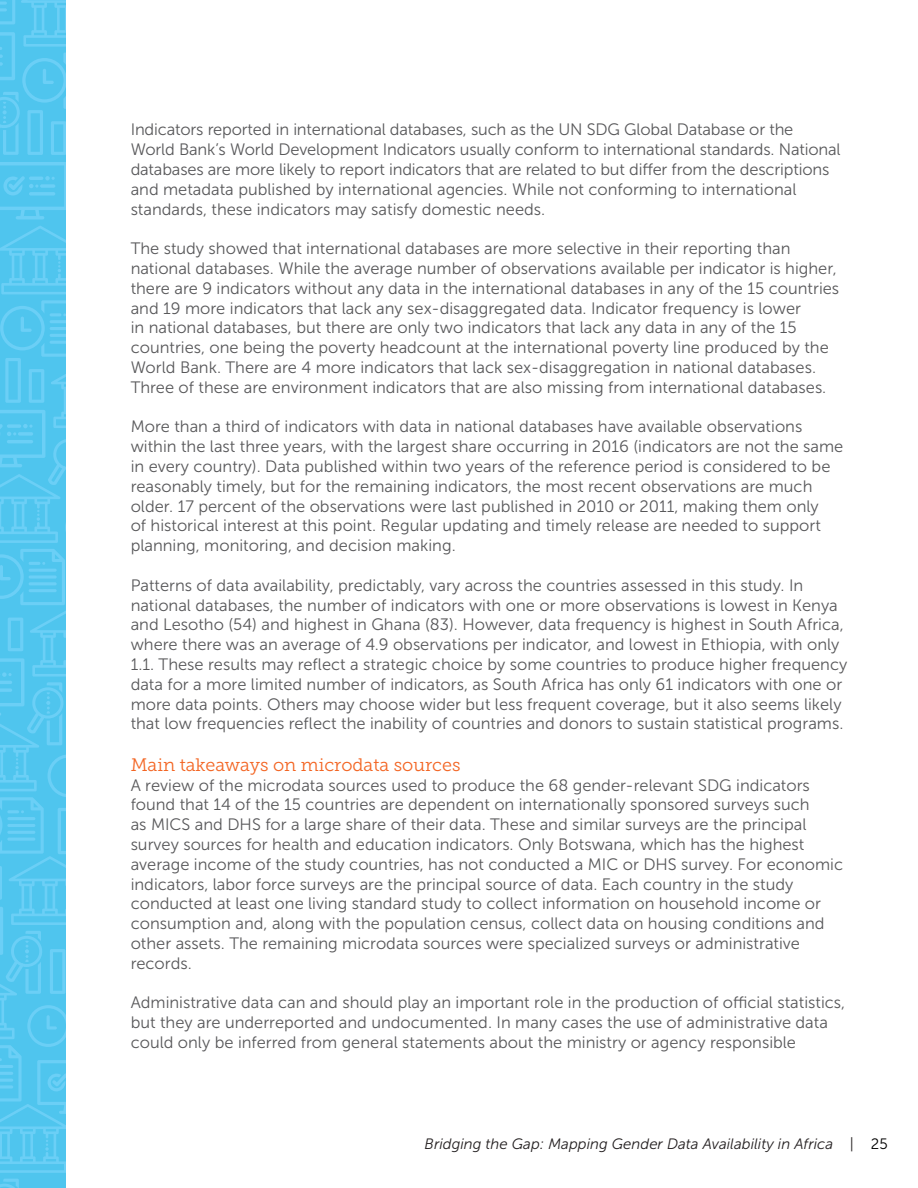
<style>
.page{position:relative;width:918px;height:1188px;background:#fff}
.page>*{position:absolute;margin:0;border:0;box-sizing:border-box;transform-origin:0 0}
.Header_2{font:18px "Museo Slab 300";color:#f36523}
.t1{font:16.5px/19.8px "Museo Sans 300";color:#58585a}
.t2{font:italic 15px "Museo Sans 300";color:#231f20}
.s1{font-style:normal;color:#000}
</style>
<div class="page">
<div style="left:0;top:0;width:66px;height:1188px;background:#4fc5ee"></div>
<svg style="left:0;top:226px;width:66px;height:68px"></svg>
<svg style="left:0;top:162px;width:66px;height:58px"></svg>
<svg style="left:0;top:0;width:66px;height:155px"></svg>
<svg style="left:0;top:1179px;width:19px;height:9px"></svg>
<svg style="left:0;top:300px;width:66px;height:873px"></svg>
<p class="t1" style="left:131px;top:120px;width:711px">Indicators reported in international databases, such as the UN SDG Global Database or the World Bank’s World Development Indicators usually conform to international standards. National databases are more likely to report indicators that are related to but differ from the descriptions and metadata published by international agencies. While not conforming to international standards, these indicators may satisfy domestic needs.</p>
<p class="t1" style="left:131px;top:239px;width:710px">The study showed that international databases are more selective in their reporting than national databases. While the average number of observations available per indicator is higher, there are 9 indicators without any data in the international databases in any of the 15 countries and 19 more indicators that lack any sex-disaggregated data. Indicator frequency is lower<br>in national databases, but there are only two indicators that lack any data in any of the 15 countries, one being the poverty headcount at the international poverty line produced by the World Bank. There are 4 more indicators that lack sex-disaggregation in national databases.<br>Three of these are environment indicators that are also missing from international databases.</p>
<p class="t1" style="left:131px;top:417px;width:714px">More than a third of indicators with data in national databases have available observations within the last three years, with the largest share occurring in 2016 (indicators are not the same in every country). Data published within two years of the reference period is considered to be reasonably timely, but for the remaining indicators, the most recent observations are much older. 17 percent of the observations were last published in 2010 or 2011, making them only<br>of historical interest at this point. Regular updating and timely release are needed to support planning, monitoring, and decision making.</p>
<p class="t1" style="left:131px;top:575px;width:718px">Patterns of data availability, predictably, vary across the countries assessed in this study. In national databases, the number of indicators with one or more observations is lowest in Kenya and Lesotho (54) and highest in Ghana (83). However, data frequency is highest in South Africa, where there was an average of 4.9 observations per indicator, and lowest in Ethiopia, with only 1.1. These results may reflect a strategic choice by some countries to produce higher frequency data for a more limited number of indicators, as South Africa has only 61 indicators with one or more data points. Others may choose wider but less frequent coverage, but it also seems likely that low frequencies reflect the inability of countries and donors to sustain statistical programs.</p>
<p class="Header_2" style="left:131px;top:755px;width:331px">Main takeaways on microdata sources</p>
<p class="t1" style="left:131px;top:775px;width:714px">A review of the microdata sources used to produce the 68 gender-relevant SDG indicators found that 14 of the 15 countries are dependent on internationally sponsored surveys such<br>as MICS and DHS for a large share of their data. These and similar surveys are the principal survey sources for health and education indicators. Only Botswana, which has the highest average income of the study countries, has not conducted a MIC or DHS survey. For economic indicators, labor force surveys are the principal source of data. Each country in the study conducted at least one living standard study to collect information on household income or consumption and, along with the population census, collect data on housing conditions and other assets. The remaining microdata sources were specialized surveys or administrative records.</p>
<p class="t1" style="left:131px;top:993px;width:716px">Administrative data can and should play an important role in the production of official statistics, but they are underreported and undocumented. In many cases the use of administrative data could only be inferred from general statements about the ministry or agency responsible</p>
<p class="t2" style="left:425px;top:1136px;width:465px">Bridging the Gap: Mapping Gender Data Availability in Africa | <span class="s1">25</span></p>
</div>
